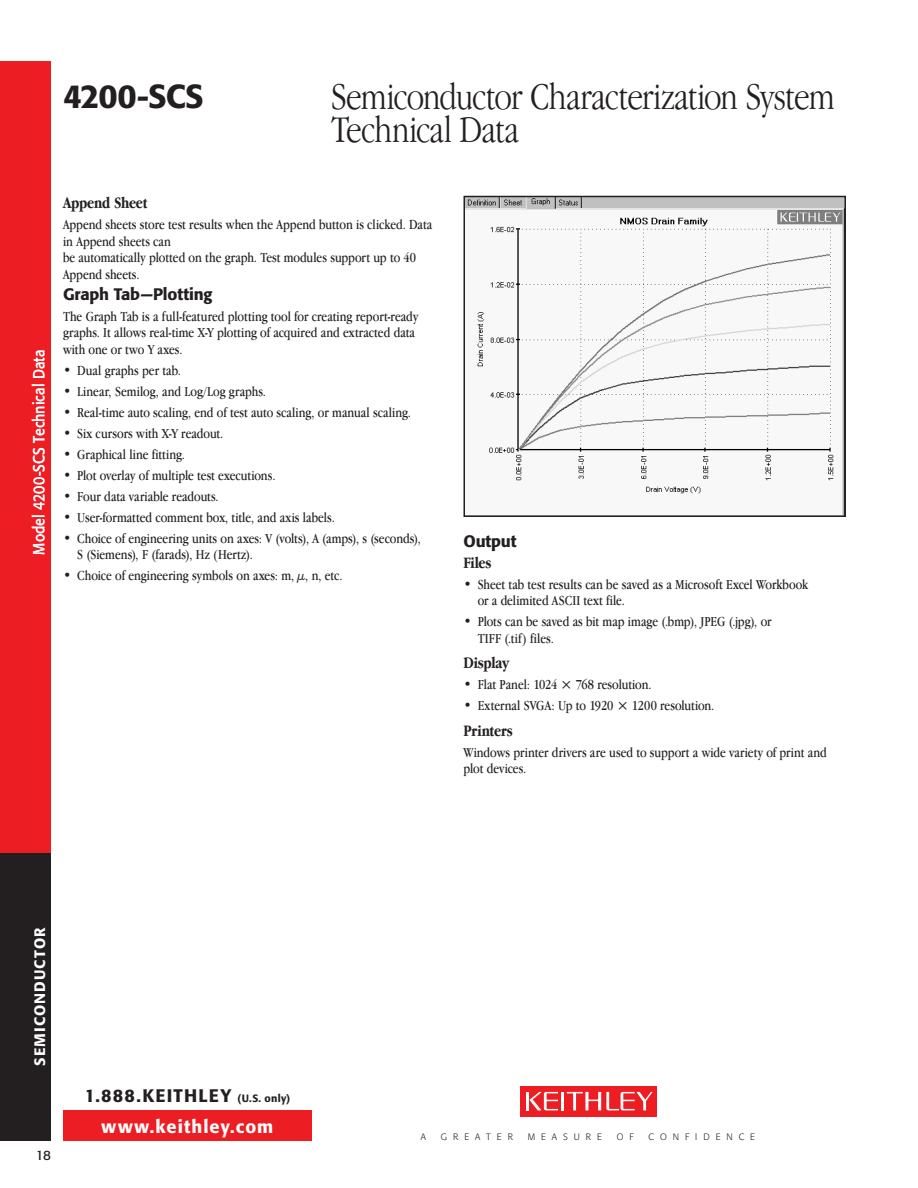
<style>
.page{position:relative;width:918px;height:1188px;background:#fff}
.page>*{position:absolute;margin:0;border:0;box-sizing:border-box;transform-origin:0 0}
.t1{font:300 condensed 39px/33px "Garamond IT Cby BT";letter-spacing:-.025em;color:#231f20}
.t2{font:500 33px "Formata";letter-spacing:-.03em;color:#231f20}
.t3{font:500 18px "Formata";letter-spacing:.065em;color:#231f20}
.t4{font:500 18px "Formata";letter-spacing:.06em;color:#fff}
.t5{font:700 condensed 16.5px "Garamond IT Cby BT";letter-spacing:-.01em;color:#231f20}
.t6{font:500 16.5px "Formata";letter-spacing:-.01em;color:#231f20}
.t7{font:15.75px "Formata";letter-spacing:.005em;color:#fff;scale:.9 1}
.t8{font:500 15px "Formata";letter-spacing:.07em;color:#fff}
.t9{font:condensed 14.25px/16.5px "Garamond IT Cby BT";color:#231f20}
.t10{font:13.5px "Formata";color:#231f20}
.t11{font:300 9.15px "Formata";letter-spacing:.65em;color:#231f20}
.s1{font-stretch:normal}
.s2{font-size:10.5px}
</style>
<div class="page">
<div style="left:63px;top:1110px;width:249px;height:31px;background:#ed1d24"></div>
<div style="left:0;top:61px;width:51px;height:792px;background:#ed1d24"></div>
<div style="left:0;top:853px;width:51px;height:288px;background:#231f20"></div>
<div style="left:520px;top:1086px;width:137px;height:30px;background:#ed1d24"></div>
<hr style="left:561px;top:1092px;width:3px;height:18px;background:#fff">
<hr style="left:526px;top:1092px;width:3px;height:18px;background:#fff">
<svg style="left:529px;top:1092px;width:29px;height:18px"></svg>
<svg style="left:567px;top:1092px;width:86px;height:18px"></svg>
<img style="left:467px;top:199px;width:376px;height:315px">
<div style="left:464px;top:196px;width:382px;height:321px;border:2px solid #231f20"></div>
<h2 class="t2" style="left:63px;top:76px;width:142px">4200-SCS</h2>
<h1 class="t1" style="left:331px;top:80px;width:505px">Semiconductor Characterization System<br>Technical Data</h1>
<p class="t7" style="left:29px;top:555px;width:229px;rotate:-90deg">Model 4200-SCS Technical Data</p>
<p class="t5" style="left:63px;top:194px;width:86px">Append Sheet</p>
<p class="t9" style="left:63px;top:217px;width:371px">Append sheets store test results when the Append button is clicked. Data in Append sheets can<br>be automatically plotted on the graph. Test modules support up to 40<br>Append sheets.</p>
<p class="t6" style="left:63px;top:284px;width:151px">Graph Tab—Plotting</p>
<p class="t9" style="left:63px;top:308px;width:357px">The Graph Tab is a full-featured plotting tool for creating report-ready graphs. It allows real-time X-Y plotting of acquired and extracted data with one or two Y axes.</p>
<p class="t9" style="left:63px;top:362px;width:120px">• Dual graphs per tab.</p>
<p class="t9" style="left:63px;top:383px;width:205px">• Linear, Semilog, and Log/Log graphs.</p>
<p class="t9" style="left:63px;top:404px;width:350px">• Real-time auto scaling, end of test auto scaling, or manual scaling.</p>
<p class="t9" style="left:63px;top:425px;width:162px">• Six cursors with X-Y readout.</p>
<p class="t9" style="left:63px;top:446px;width:123px">• Graphical line fitting.</p>
<p class="t9" style="left:63px;top:467px;width:214px">• Plot overlay of multiple test executions.</p>
<p class="t9" style="left:63px;top:488px;width:157px">• Four data variable readouts.</p>
<p class="t9" style="left:63px;top:509px;width:273px">• User-formatted comment box, title, and axis labels.</p>
<p class="t9" style="left:77px;top:530px;width:345px;text-indent:-14px">• Choice of engineering units on axes: V (volts), A (amps), s (seconds),<br>S (Siemens), F (farads), Hz (Hertz).</p>
<p class="t9" style="left:63px;top:568px;width:281px">• Choice of engineering symbols on axes: m, μ, n, etc.</p>
<p class="t6" style="left:464px;top:531px;width:55px">Output</p>
<p class="t5" style="left:464px;top:553px;width:30px">Files</p>
<p class="t9" style="left:478px;top:576px;width:332px;text-indent:-14px">• Sheet tab test results can be saved as a Microsoft Excel Workbook or a delimited ASCII text file.</p>
<p class="t9" style="left:478px;top:613px;width:295px;text-indent:-14px">• Plots can be saved as bit map image (.bmp), JPEG (.jpg), or<br>TIFF (.tif) files.</p>
<p class="t5" style="left:464px;top:654px;width:48px">Display</p>
<p class="t9" style="left:464px;top:676px;width:190px">• Flat Panel: 1024 <span class="s1">×</span> 768 resolution.</p>
<p class="t9" style="left:464px;top:697px;width:252px">• External SVGA: Up to 1920 <span class="s1">×</span> 1200 resolution.</p>
<p class="t5" style="left:464px;top:721px;width:51px">Printers</p>
<p class="t9" style="left:464px;top:744px;width:365px">Windows printer drivers are used to support a wide variety of print and plot devices.</p>
<p class="t8" style="left:30px;top:1066px;width:140px;rotate:-90deg">Semiconductor</p>
<p class="t10" style="left:36px;top:1148px;width:17px">18</p>
<p class="t3" style="left:85px;top:1085px;width:207px">1.888.KEITHLEY <span class="s2">(U.S. only)</span></p>
<p class="t4" style="left:102px;top:1115px;width:173px">www.keithley.com</p>
<p class="t11" style="left:421px;top:1131px;width:7px">A</p>
<p class="t11" style="left:441px;top:1131px;width:73px">GREATER</p>
<p class="t11" style="left:528px;top:1131px;width:76px">MEASURE</p>
<p class="t11" style="left:617px;top:1131px;width:18px">O F</p>
<p class="t11" style="left:649px;top:1131px;width:108px">CONFIDENCE</p>
</div>
